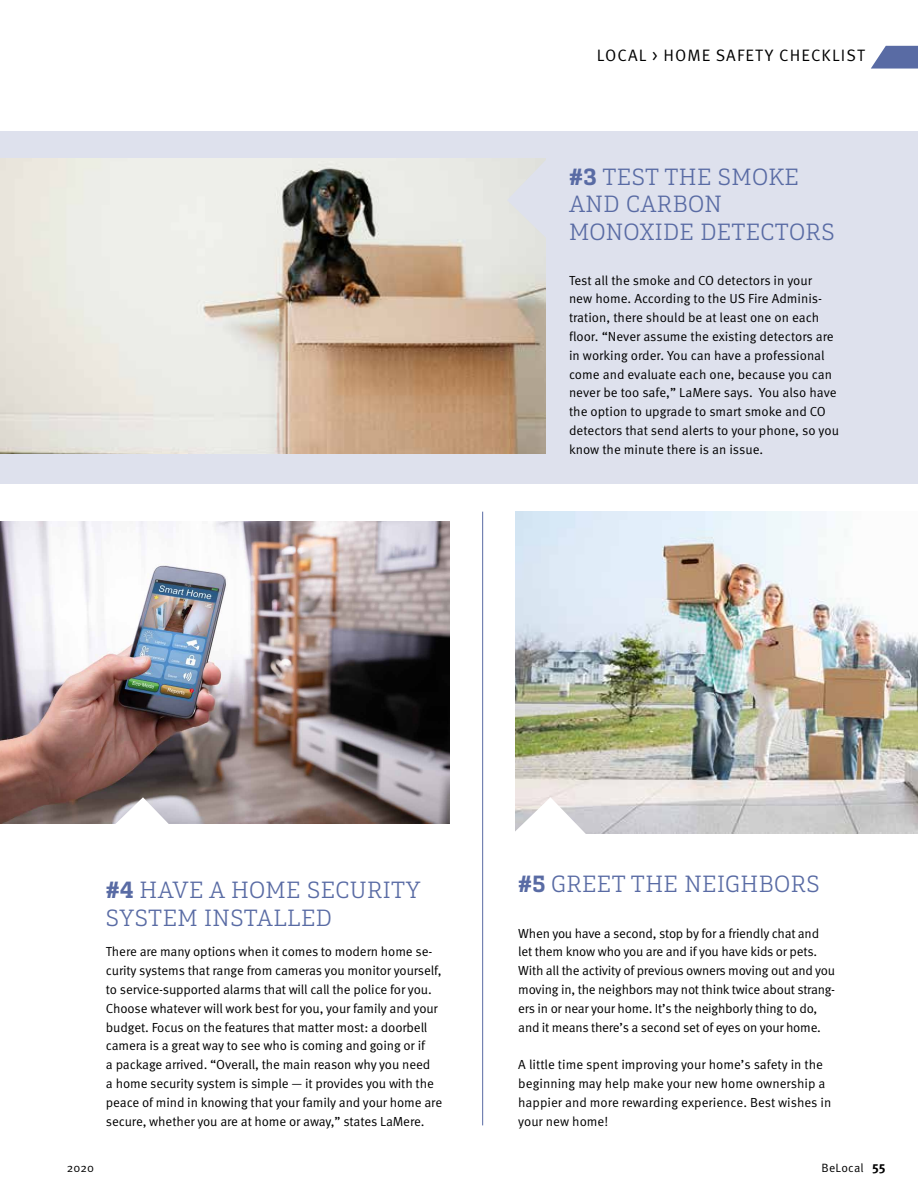
<style>
.page{position:relative;width:918px;height:1188px;background:#fff}
.page>*{position:absolute;margin:0;border:0;box-sizing:border-box;transform-origin:0 0}
.t1{font:300 23.4px/27.3px "Gaspo Slab";letter-spacing:.02em;color:#596ba4}
.t2{font:16.5px "Meta Pro Norm";letter-spacing:.07em;color:#000}
.t3{font:13.2px/18.8px "Meta Pro Norm";letter-spacing:-.01em;color:#000}
.t4{font:12px "Meta Pro Norm";letter-spacing:.015em;color:#000}
.s1{font-weight:900}
.s2{font-family:"Meta Pro";font-weight:700;font-size:13.2px}
</style>
<div class="page">
<div style="left:0;top:131px;width:918px;height:353px;background:#dee1ed"></div>
<img style="left:0;top:159px;width:545px;height:295px">
<img style="left:0;top:522px;width:449px;height:301px">
<img style="left:516px;top:512px;width:402px;height:321px">
<svg style="left:101px;top:797px;width:82px;height:27px"></svg>
<svg style="left:515px;top:797px;width:75px;height:37px"></svg>
<svg style="left:507px;top:159px;width:39px;height:81px"></svg>
<hr style="left:482px;top:512px;width:1px;height:613px;background:#596ba4">
<svg style="left:871px;top:46px;width:47px;height:23px"></svg>
<p class="t2" style="left:597px;top:43px;width:269px">LOCAL &gt; HOME SAFETY CHECKLIST</p>
<h1 class="t1" style="left:569px;top:163px;width:267px"><span class="s1">#3</span> TEST THE SMOKE<br>AND CARBON<br>MONOXIDE DETECTORS</h1>
<p class="t3" style="left:569px;top:270px;width:271px">Test all the smoke and CO detectors in your<br>new home. According to the US Fire Adminis&shy;tration, there should be at least one on each floor. “Never assume the existing detectors are in working order. You can have a professional come and evaluate each one, because you can never be too safe,” LaMere says. You also have the option to upgrade to smart smoke and CO detectors that send alerts to your phone, so you know the minute there is an issue.</p>
<h1 class="t1" style="left:106px;top:876px;width:316px"><span class="s1">#4</span> HAVE A HOME SECURITY<br>SYSTEM INSTALLED</h1>
<h1 class="t1" style="left:518px;top:870px;width:303px"><span class="s1">#5</span> GREET THE NEIGHBORS</h1>
<p class="t3" style="left:518px;top:923px;width:318px">When you have a second, stop by for a friendly chat and let them know who you are and if you have kids or pets.<br>With all the activity of previous owners moving out and you moving in, the neighbors may not think twice about strang&shy;ers in or near your home. It’s the neighborly thing to do, and it means there’s a second set of eyes on your home.</p>
<p class="t3" style="left:518px;top:1054px;width:315px">A little time spent improving your home’s safety in the beginning may help make your new home ownership a happier and more rewarding experience. Best wishes in your new home!</p>
<p class="t3" style="left:106px;top:942px;width:338px">There are many options when it comes to modern home se&shy;curity systems that range from cameras you monitor yourself, to service-supported alarms that will call the police for you.<br>Choose whatever will work best for you, your family and your budget. Focus on the features that matter most: a doorbell camera is a great way to see who is coming and going or if<br>a package arrived. “Overall, the main reason why you need<br>a home security system is simple — it provides you with the peace of mind in knowing that your family and your home are secure, whether you are at home or away,” states LaMere.</p>
<p class="t4" style="left:67px;top:1159px;width:29px">2020</p>
<p class="t4" style="left:822px;top:1159px;width:66px">BeLocal <span class="s2">55</span></p>
</div>
